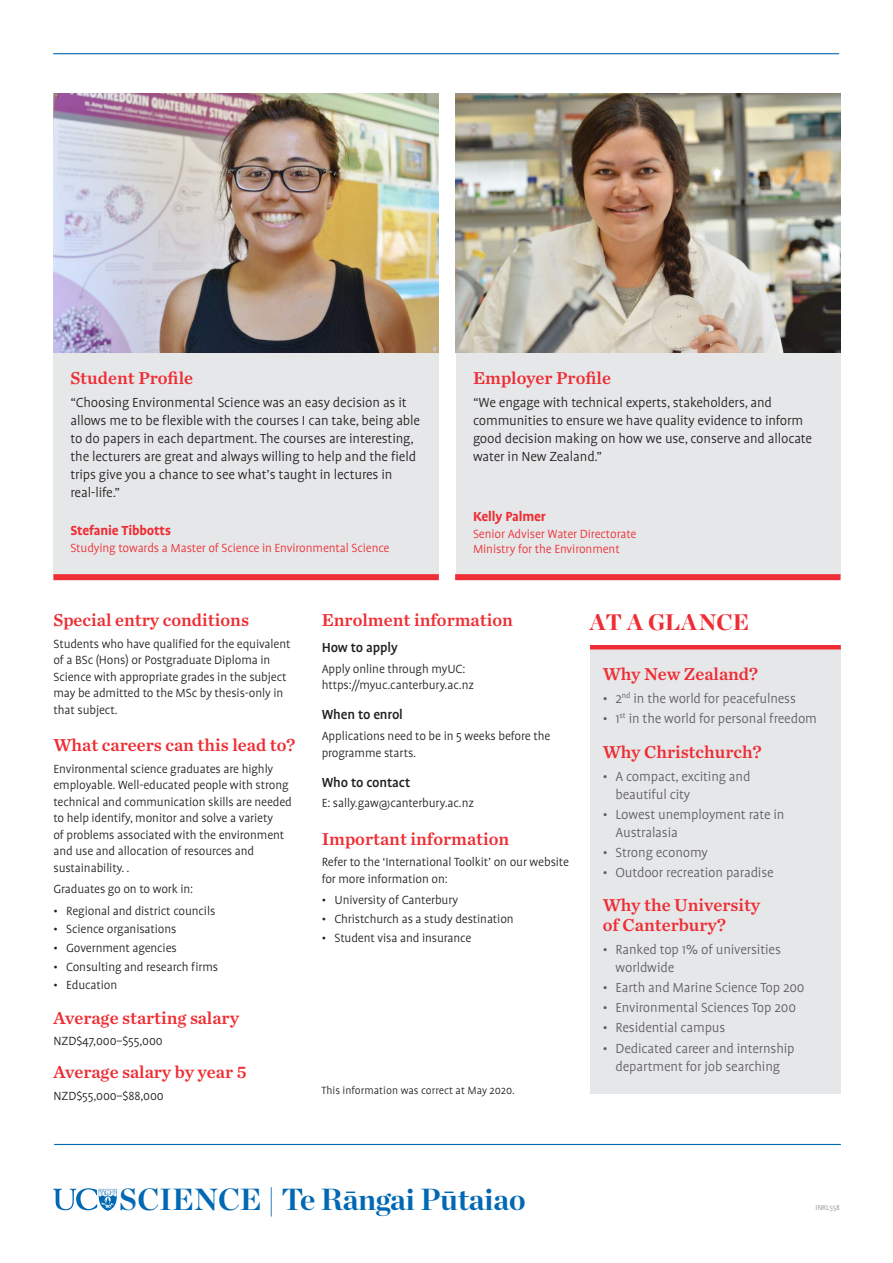
<style>
.page{position:relative;width:893px;height:1263px;background:#fff}
.page>*{position:absolute;margin:0;border:0;box-sizing:border-box;transform-origin:0 0}
.t1{font:700 30.45px "Chronicle Display";letter-spacing:-.01em;color:#0168b3}
.AT_A_GLANCE_Heading{font:900 22.5px "Chronicle Display";letter-spacing:-.005em;color:#ee2d34}
.t2{font:18px/19.5px "Chronicle Text G2 Semi";color:#ee2d34}
.Body_profile{font:300 15px/18px "Profile Pro";letter-spacing:-.01em;color:#231f20}
.t3{font:300 15px/18px "Profile Pro";letter-spacing:-.01em;color:#5f5f62}
.t4{font:500 15px "Profile Pro";letter-spacing:-.01em;color:#231f20}
.Profile_Name{font:700 15px "Profile Pro";letter-spacing:-.01em;color:#ee2d34}
.Body{font:300 13.5px/16.5px "Profile Pro";letter-spacing:-.01em;color:#231f20}
.Profile_Study{font:300 13.5px/15px "Profile Pro";letter-spacing:-.01em;color:#ee2d34}
.t5{font:300 12px "Profile Pro";color:#231f20}
.t6{font:300 8.25px "Profile Pro";letter-spacing:-.01em;color:#939598}
</style>
<div class="page">
<hr style="left:54px;top:1144px;width:787px;height:1px;background:#0168b3">
<div style="left:590px;top:648px;width:251px;height:446px;background:#e6e7e9"></div>
<hr style="left:590px;top:645px;width:251px;height:4px;background:#ee2d34">
<hr style="left:53px;top:53px;width:786px;height:1px;background:#0168b3">
<div style="left:53px;top:336px;width:386px;height:241px;background:#e6e7e9"></div>
<div style="left:456px;top:336px;width:384px;height:239px;background:#e6e7e9"></div>
<div style="left:455px;top:574px;width:385px;height:6px;background:#ee2d34"></div>
<div style="left:53px;top:574px;width:386px;height:6px;background:#ee2d34"></div>
<img style="left:54px;top:94px;width:384px;height:259px">
<img style="left:456px;top:94px;width:384px;height:259px">
<svg style="left:53px;top:1188px;width:64px;height:23px"></svg>
<h2 class="t2" style="left:70px;top:368px;width:124px">Student Profile</h2>
<p class="Body_profile" style="left:70px;top:395px;width:351px">“Choosing Environmental Science was an easy decision as it allows me to be flexible with the courses I can take, being able to do papers in each department. The courses are interesting, the lecturers are great and always willing to help and the field trips give you a chance to see what’s taught in lectures in real-life.”</p>
<p class="Profile_Name" style="left:70px;top:522px;width:102px">Stefanie Tibbotts</p>
<p class="Profile_Study" style="left:70px;top:541px;width:321px">Studying towards a Master of Science in Environmental Science</p>
<h2 class="t2" style="left:473px;top:368px;width:140px">Employer Profile</h2>
<p class="Body_profile" style="left:473px;top:395px;width:341px">“We engage with technical experts, stakeholders, and communities to ensure we have quality evidence to inform good decision making on how we use, conserve and allocate water in New Zealand.”</p>
<p class="Profile_Name" style="left:473px;top:507px;width:74px">Kelly Palmer</p>
<p class="Profile_Study" style="left:473px;top:527px;width:165px">Senior Adviser Water Directorate<br>Ministry for the Environment</p>
<h2 class="t2" style="left:53px;top:609px;width:197px">Special entry conditions</h2>
<p class="Body" style="left:53px;top:636px;width:239px">Students who have qualified for the equivalent of a BSc (Hons) or Postgraduate Diploma in Science with appropriate grades in the subject may be admitted to the MSc by thesis-only in that subject.</p>
<h2 class="t2" style="left:53px;top:734px;width:243px">What careers can this lead to?</h2>
<p class="Body" style="left:53px;top:761px;width:240px">Environmental science graduates are highly employable. Well-educated people with strong technical and communication skills are needed to help identify, monitor and solve a variety<br>of problems associated with the environment and use and allocation of resources and sustainability. .</p>
<p class="Body" style="left:53px;top:881px;width:141px">Graduates go on to work in:</p>
<p class="Body" style="left:53px;top:903px;width:163px">• Regional and district councils</p>
<p class="Body" style="left:53px;top:922px;width:125px">• Science organisations</p>
<p class="Body" style="left:53px;top:940px;width:125px">• Government agencies</p>
<p class="Body" style="left:53px;top:959px;width:166px">• Consulting and research firms</p>
<p class="Body" style="left:53px;top:977px;width:65px">• Education</p>
<h2 class="t2" style="left:53px;top:1007px;width:187px">Average starting salary</h2>
<p class="Body" style="left:53px;top:1033px;width:111px">NZD$47,000–$55,000</p>
<h2 class="t2" style="left:53px;top:1062px;width:195px">Average salary by year 5</h2>
<p class="Body" style="left:53px;top:1088px;width:112px">NZD$55,000–$88,000</p>
<h2 class="t2" style="left:322px;top:609px;width:193px">Enrolment information</h2>
<h4 class="t4" style="left:322px;top:639px;width:78px">How to apply</h4>
<p class="Body" style="left:322px;top:661px;width:154px">Apply online through myUC: https://myuc.canterbury.ac.nz</p>
<h4 class="t4" style="left:322px;top:706px;width:83px">When to enrol</h4>
<p class="Body" style="left:322px;top:728px;width:230px">Applications need to be in 5 weeks before the programme starts.</p>
<h4 class="t4" style="left:322px;top:773px;width:90px">Who to contact</h4>
<p class="Body" style="left:322px;top:796px;width:154px">E: sally.gaw@canterbury.ac.nz</p>
<h2 class="t2" style="left:322px;top:828px;width:189px">Important information</h2>
<p class="Body" style="left:322px;top:854px;width:249px">Refer to the ‘International Toolkit’ on our website for more information on:</p>
<p class="Body" style="left:322px;top:893px;width:138px">• University of Canterbury</p>
<p class="Body" style="left:322px;top:911px;width:194px">• Christchurch as a study destination</p>
<p class="Body" style="left:322px;top:930px;width:151px">• Student visa and insurance</p>
<p class="t5" style="left:321px;top:1084px;width:195px">This information was correct at May 2020.</p>
<p class="AT_A_GLANCE_Heading" style="left:590px;top:603px;width:161px">AT A GLANCE</p>
<h2 class="t2" style="left:603px;top:663px;width:157px">Why New Zealand?</h2>
<p class="t3" style="left:603px;top:690px;width:195px">• 2<sup>nd</sup> in the world for peacefulness</p>
<p class="t3" style="left:603px;top:710px;width:216px">• 1<sup>st</sup> in the world for personal freedom</p>
<h2 class="t2" style="left:603px;top:741px;width:160px">Why Christchurch?</h2>
<p class="t3" style="left:615px;top:768px;width:137px;text-indent:-13px">• A compact, exciting and beautiful city</p>
<p class="t3" style="left:615px;top:806px;width:171px;text-indent:-13px">• Lowest unemployment rate in<br>Australasia</p>
<p class="t3" style="left:603px;top:844px;width:107px">• Strong economy</p>
<p class="t3" style="left:603px;top:864px;width:173px">• Outdoor recreation paradise</p>
<h2 class="t2" style="left:603px;top:895px;width:159px">Why the University of Canterbury?</h2>
<p class="t3" style="left:615px;top:941px;width:167px;text-indent:-13px">• Ranked top 1% of universities worldwide</p>
<p class="t3" style="left:603px;top:979px;width:203px">• Earth and Marine Science Top 200</p>
<p class="t3" style="left:603px;top:999px;width:195px">• Environmental Sciences Top 200</p>
<p class="t3" style="left:603px;top:1019px;width:124px">• Residential campus</p>
<p class="t3" style="left:603px;top:1040px;width:193px;text-align:center">• Dedicated career and internship department for job searching</p>
<p class="t1" style="left:119px;top:1175px;width:408px">SCIENCE | Te Rāngai Pūtaiao</p>
<p class="t6" style="left:815px;top:1203px;width:26px">INRL558</p>
</div>
